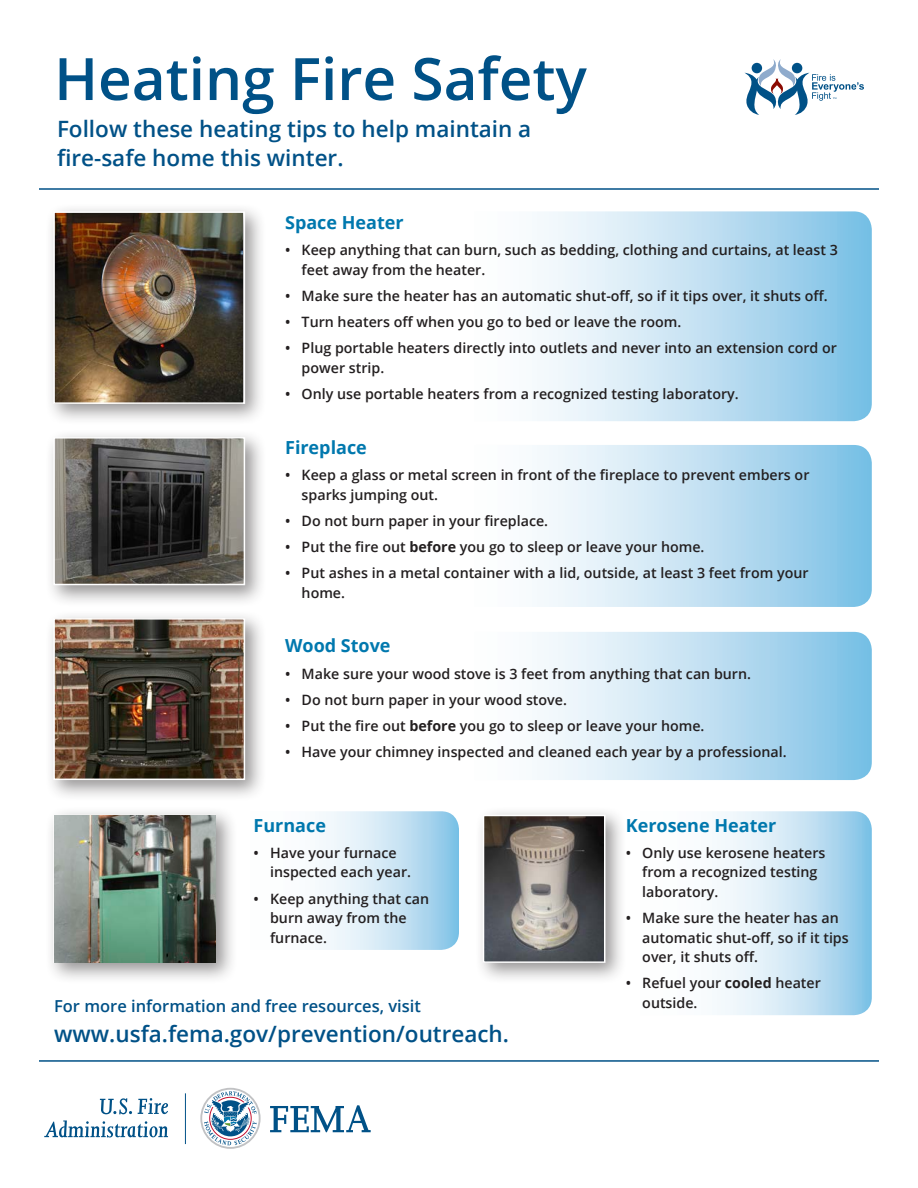
<style>
.page{position:relative;width:918px;height:1188px;background:#fff}
.page>*{position:absolute;margin:0;border:0;box-sizing:border-box;transform-origin:0 0}
.t1{font:600 58.5px "Open Sans";color:#005187}
.t2{font:600 22.5px/28.5px "Open Sans";color:#005187}
.Headers_blue{font:700 18px "Open Sans";color:#0078ae}
.Open_Sans_body{font:700 18px "Open Sans";color:#0078ae}
.t3{font:600 16.5px "Open Sans";color:#005187}
.t4{font:600 14.25px/19.5px "Open Sans";color:#231f20}
.s1{font-weight:700}
</style>
<div class="page">
<svg style="left:717px;top:811px;width:155px;height:204px;background:#c8e3f3"></svg>
<svg style="left:537px;top:632px;width:335px;height:148px;background:#bedff1"></svg>
<svg style="left:537px;top:445px;width:335px;height:162px;background:#bedff1"></svg>
<svg style="left:537px;top:211px;width:335px;height:210px;background:#bedff1"></svg>
<div style="left:45px;top:203px;width:222px;height:223px;background:#231f20;opacity:.48"></div>
<svg style="left:744px;top:59px;width:120px;height:56px"></svg>
<img style="left:56px;top:214px;width:186px;height:187px">
<div style="left:53px;top:211px;width:192px;height:193px;border:2px solid #fff"></div>
<hr style="left:39px;top:188px;width:840px;height:2px;background:#005187">
<div style="left:45px;top:429px;width:222px;height:178px;background:#231f20;opacity:.48"></div>
<img style="left:56px;top:440px;width:186px;height:142px">
<div style="left:53px;top:437px;width:192px;height:148px;border:2px solid #fff"></div>
<div style="left:45px;top:806px;width:193px;height:179px;background:#231f20;opacity:.48"></div>
<svg style="left:54px;top:811px;width:405px;height:151px"></svg>
<div style="left:45px;top:610px;width:222px;height:192px;background:#231f20;opacity:.48"></div>
<img style="left:56px;top:621px;width:186px;height:156px">
<div style="left:53px;top:618px;width:192px;height:162px;border:2px solid #fff"></div>
<hr style="left:39px;top:1060px;width:840px;height:2px;background:#005187">
<div style="left:474px;top:806px;width:154px;height:179px;background:#231f20;opacity:.48"></div>
<img style="left:54px;top:815px;width:161px;height:147px">
<img style="left:486px;top:818px;width:116px;height:142px">
<div style="left:483px;top:815px;width:122px;height:148px;border:2px solid #fff"></div>
<hr style="left:185px;top:1093px;width:1px;height:51px;background:#005187">
<svg style="left:100px;top:1098px;width:32px;height:16px"></svg>
<svg style="left:138px;top:1098px;width:30px;height:16px"></svg>
<svg style="left:270px;top:1105px;width:101px;height:27px"></svg>
<svg style="left:200px;top:1088px;width:61px;height:61px"></svg>
<svg style="left:44px;top:1120px;width:124px;height:18px"></svg>
<p class="t1" style="left:54px;top:39px;width:534px">Heating Fire Safety</p>
<p class="t2" style="left:57px;top:114px;width:476px">Follow these heating tips to help maintain a fire-safe home this winter.</p>
<p class="Headers_blue" style="left:285px;top:210px;width:120px">Space Heater</p>
<p class="t4" style="left:302px;top:240px;width:538px;text-indent:-16px">• Keep anything that can burn, such as bedding, clothing and curtains, at least 3 feet away from the heater.</p>
<p class="t4" style="left:285px;top:286px;width:544px">• Make sure the heater has an automatic shut-off, so if it tips over, it shuts off.</p>
<p class="t4" style="left:285px;top:312px;width:398px">• Turn heaters off when you go to bed or leave the room.</p>
<p class="t4" style="left:302px;top:338px;width:537px;text-indent:-16px">• Plug portable heaters directly into outlets and never into an extension cord or power strip.</p>
<p class="t4" style="left:285px;top:384px;width:455px">• Only use portable heaters from a recognized testing laboratory.</p>
<p class="Open_Sans_body" style="left:285px;top:435px;width:83px">Fireplace</p>
<p class="t4" style="left:302px;top:465px;width:509px;text-indent:-16px">• Keep a glass or metal screen in front of the fireplace to prevent embers or sparks jumping out.</p>
<p class="t4" style="left:285px;top:511px;width:265px">• Do not burn paper in your fireplace.</p>
<p class="t4" style="left:285px;top:537px;width:421px">• Put the fire out <span class="s1">before</span> you go to sleep or leave your home.</p>
<p class="t4" style="left:302px;top:563px;width:509px;text-indent:-16px">• Put ashes in a metal container with a lid, outside, at least 3 feet from your home.</p>
<p class="Headers_blue" style="left:285px;top:633px;width:107px">Wood Stove</p>
<p class="t4" style="left:285px;top:663px;width:467px">• Make sure your wood stove is 3 feet from anything that can burn.</p>
<p class="t4" style="left:285px;top:690px;width:283px">• Do not burn paper in your wood stove.</p>
<p class="t4" style="left:285px;top:716px;width:421px">• Put the fire out <span class="s1">before</span> you go to sleep or leave your home.</p>
<p class="t4" style="left:285px;top:742px;width:503px">• Have your chimney inspected and cleaned each year by a professional.</p>
<p class="Headers_blue" style="left:254px;top:812px;width:74px">Furnace</p>
<p class="t4" style="left:270px;top:843px;width:142px;text-indent:-16px">• Have your furnace inspected each year.</p>
<p class="t4" style="left:270px;top:888px;width:160px;text-indent:-16px">• Keep anything that can burn away from the furnace.</p>
<p class="Headers_blue" style="left:626px;top:812px;width:152px">Kerosene Heater</p>
<p class="t4" style="left:642px;top:843px;width:185px;text-indent:-16px">• Only use kerosene heaters from a recognized testing laboratory.</p>
<p class="t4" style="left:642px;top:908px;width:208px;text-indent:-17px">• Make sure the heater has an automatic shut-off, so if it tips over, it shuts off.</p>
<p class="t4" style="left:626px;top:973px;width:197px">• Refuel your <span class="s1">cooled</span> heater</p>
<p class="t3" style="left:54px;top:995px;width:368px">For more information and free resources, visit</p>
<p class="t4" style="left:642px;top:993px;width:57px">outside.</p>
<p class="t2" style="left:54px;top:1019px;width:456px">www.usfa.fema.gov/prevention/outreach.</p>
</div>
